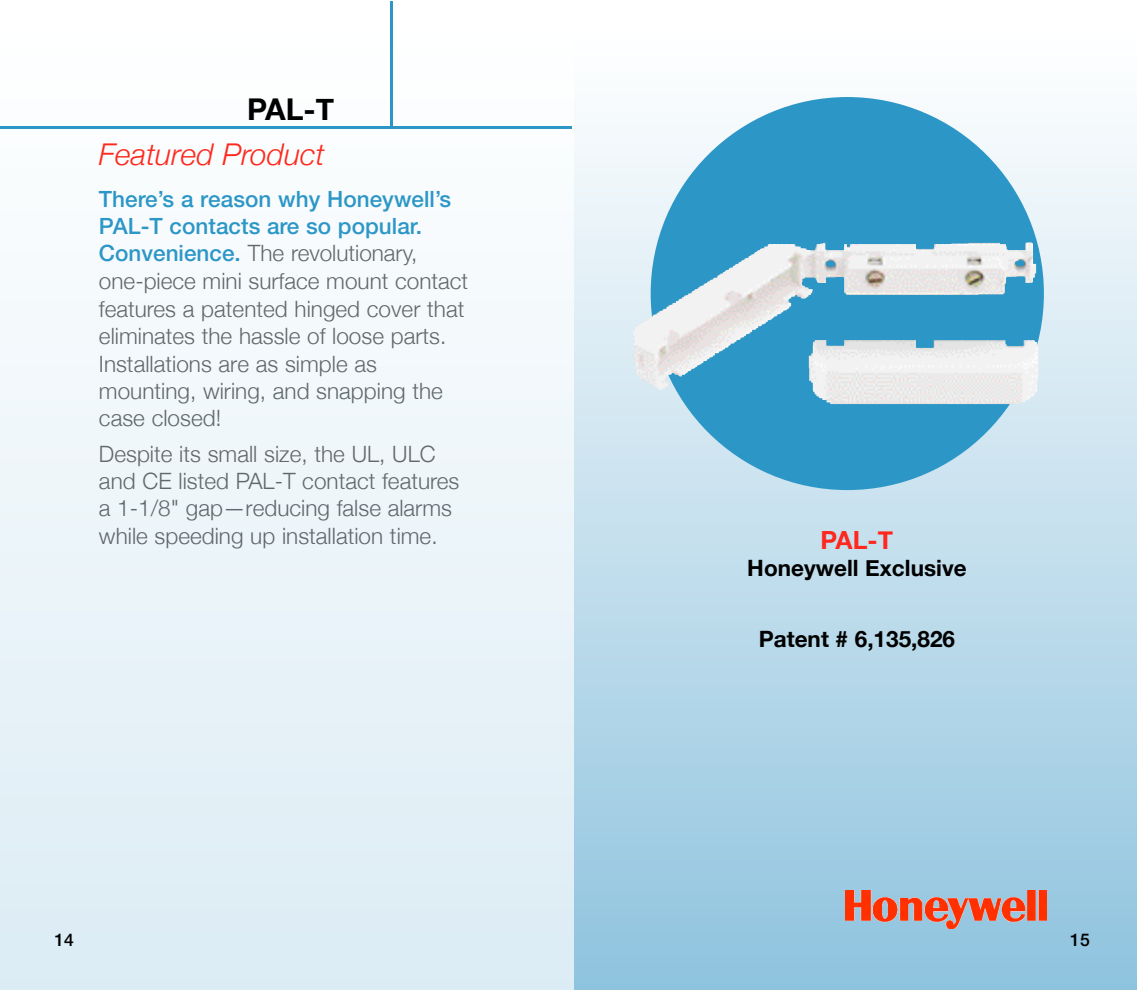
<style>
.page{position:relative;width:1137px;height:990px;background:#fff}
.page>*{position:absolute;margin:0;border:0;box-sizing:border-box;transform-origin:0 0}
.t1{font:italic 300 30px "Helvetica Neue";color:#ff281e}
.t2{font:700 30px "Helvetica Neue";color:#000}
.t3{font:700 25px "Helvetica Neue";color:#ff281e}
.t4{font:300 22.5px/27.5px "Helvetica Neue";color:#61686a}
.t5{font:700 22.5px "Helvetica Neue";color:#000}
.t6{font:500 17.5px "Helvetica Neue";color:#000}
.s1{font-weight:500;color:#2c97c7}
</style>
<div class="page">
<img style="left:574px;top:124px;width:562px;height:866px">
<img style="left:0;top:10px;width:574px;height:980px">
<hr style="left:0;top:126px;width:572px;height:2px;background:#2c97c7">
<hr style="left:391px;top:1px;width:2px;height:126px;background:#2c97c7">
<svg style="left:650px;top:97px;width:393px;height:393px;fill:#2c97c7"></svg>
<img style="left:743px;top:242px;width:293px;height:95px">
<img style="left:845px;top:890px;width:201px;height:33px">
<img style="left:845px;top:923px;width:201px;height:5px">
<h1 class="t2" style="left:247px;top:91px;width:88px">PAL-T</h1>
<h1 class="t1" style="left:99px;top:136px;width:227px">Featured Product</h1>
<p class="t4" style="left:99px;top:185px;width:371px"><span class="s1">There’s a reason why Honeywell’s<br>PAL-T contacts are so popular.<br>Convenience.</span> The revolutionary, one-piece mini surface mount contact features a patented hinged cover that eliminates the hassle of loose parts.<br>Installations are as simple as mounting, wiring, and snapping the case closed!</p>
<p class="t4" style="left:99px;top:440px;width:362px">Despite its small size, the UL, ULC and CE listed PAL-T contact features a 1-1/8" gap—reducing false alarms while speeding up installation time.</p>
<p class="t3" style="left:820px;top:524px;width:74px">PAL-T</p>
<p class="t5" style="left:747px;top:554px;width:221px">Honeywell Exclusive</p>
<p class="t5" style="left:758px;top:625px;width:198px">Patent # 6,135,826</p>
<p class="t6" style="left:55px;top:933px;width:21px">14</p>
<p class="t6" style="left:1070px;top:933px;width:21px">15</p>
</div>
